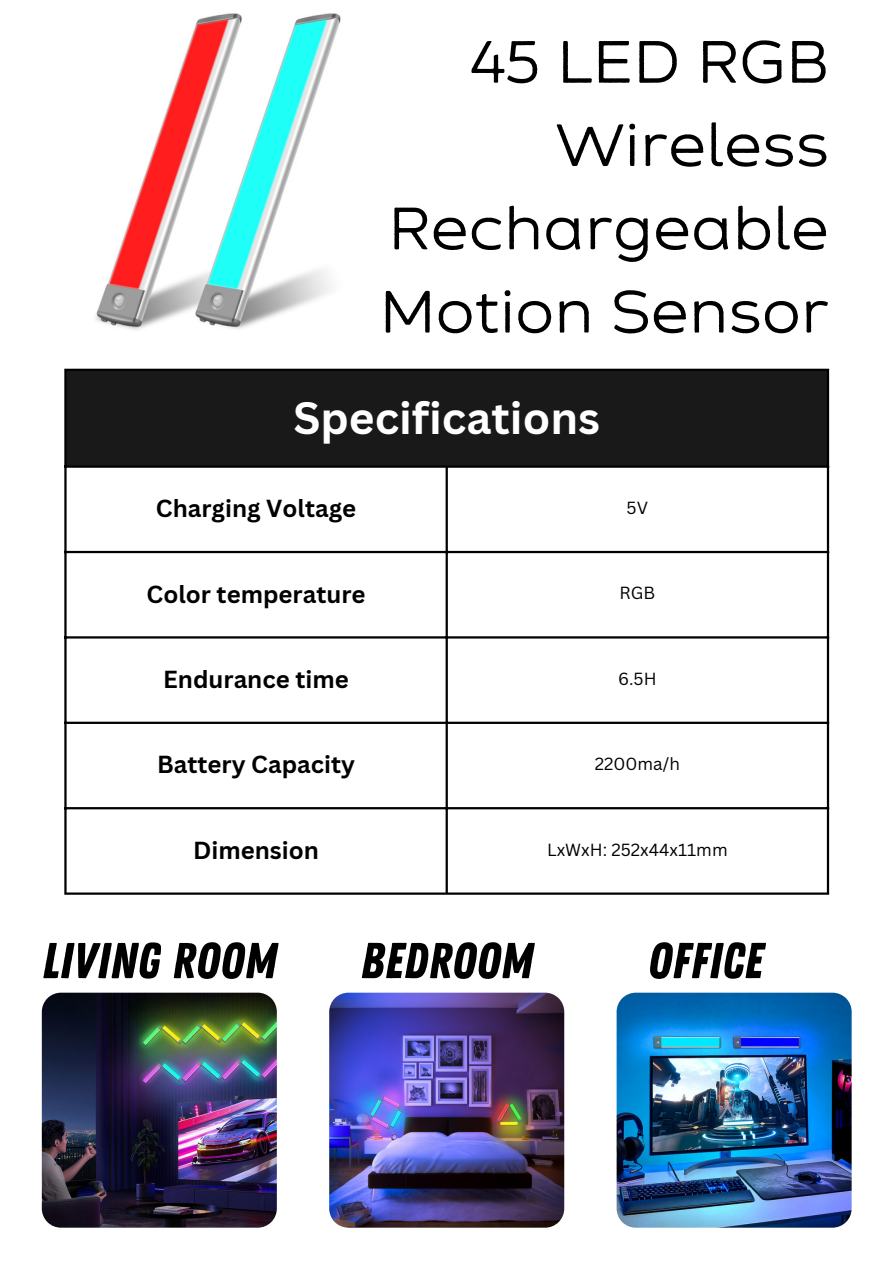
<style>
.page{position:relative;width:893px;height:1264px;background:#fff}
.page>*{position:absolute;margin:0;border:0;box-sizing:border-box;transform-origin:0 0}
.t1{font:59.4px/83.2px "Zing Sans Rust R Base";color:#000;text-align:right}
.t2{font:50.4px "Zing Rust Base";color:#000}
.t3{font:700 44.1px "Canva Sans";color:#fff}
.t4{font:700 24px "Canva Sans";color:#000}
.t5{font:17.1px "Canva Sans";color:#000}
</style>
<div class="page">
<img style="left:64px;top:13px;width:346px;height:356px">
<div style="left:65px;top:369px;width:763px;height:98px;background:#191919"></div>
<hr style="left:64px;top:371px;width:3px;height:521px;background:#000">
<hr style="left:445px;top:468px;width:3px;height:424px;background:#000">
<hr style="left:826px;top:371px;width:3px;height:521px;background:#000">
<hr style="left:64px;top:369px;width:765px;height:2px;background:#000">
<hr style="left:64px;top:465px;width:765px;height:3px;background:#000">
<hr style="left:64px;top:551px;width:765px;height:2px;background:#000">
<hr style="left:64px;top:636px;width:765px;height:2px;background:#000">
<hr style="left:64px;top:721px;width:765px;height:3px;background:#000">
<hr style="left:64px;top:807px;width:765px;height:2px;background:#000">
<hr style="left:64px;top:892px;width:765px;height:2px;background:#000">
<img style="left:42px;top:992px;width:235px;height:235px">
<img style="left:329px;top:992px;width:235px;height:235px">
<img style="left:616px;top:992px;width:235px;height:235px">
<p class="t1" style="left:380px;top:26px;width:451px">45 LED RGB<br>Wireless<br>Rechargeable<br>Motion Sensor</p>
<h1 class="t3" style="left:293px;top:387px;width:308px">Specifications</h1>
<p class="t4" style="left:156px;top:491px;width:202px">Charging Voltage</p>
<p class="t5" style="left:626px;top:495px;width:23px">5V</p>
<p class="t4" style="left:146px;top:577px;width:220px">Color temperature</p>
<p class="t5" style="left:619px;top:581px;width:37px">RGB</p>
<p class="t4" style="left:163px;top:662px;width:187px">Endurance time</p>
<p class="t5" style="left:618px;top:666px;width:40px">6.5H</p>
<p class="t4" style="left:157px;top:747px;width:199px">Battery Capacity</p>
<p class="t5" style="left:594px;top:751px;width:87px">2200ma/h</p>
<p class="t4" style="left:193px;top:833px;width:127px">Dimension</p>
<p class="t5" style="left:547px;top:837px;width:182px">LxWxH: 252x44x11mm</p>
<p class="t2" style="left:42px;top:931px;width:236px">LIVING ROOM</p>
<p class="t2" style="left:360px;top:931px;width:174px">BEDROOM</p>
<p class="t2" style="left:647px;top:931px;width:117px">OFFICE</p>
</div>
